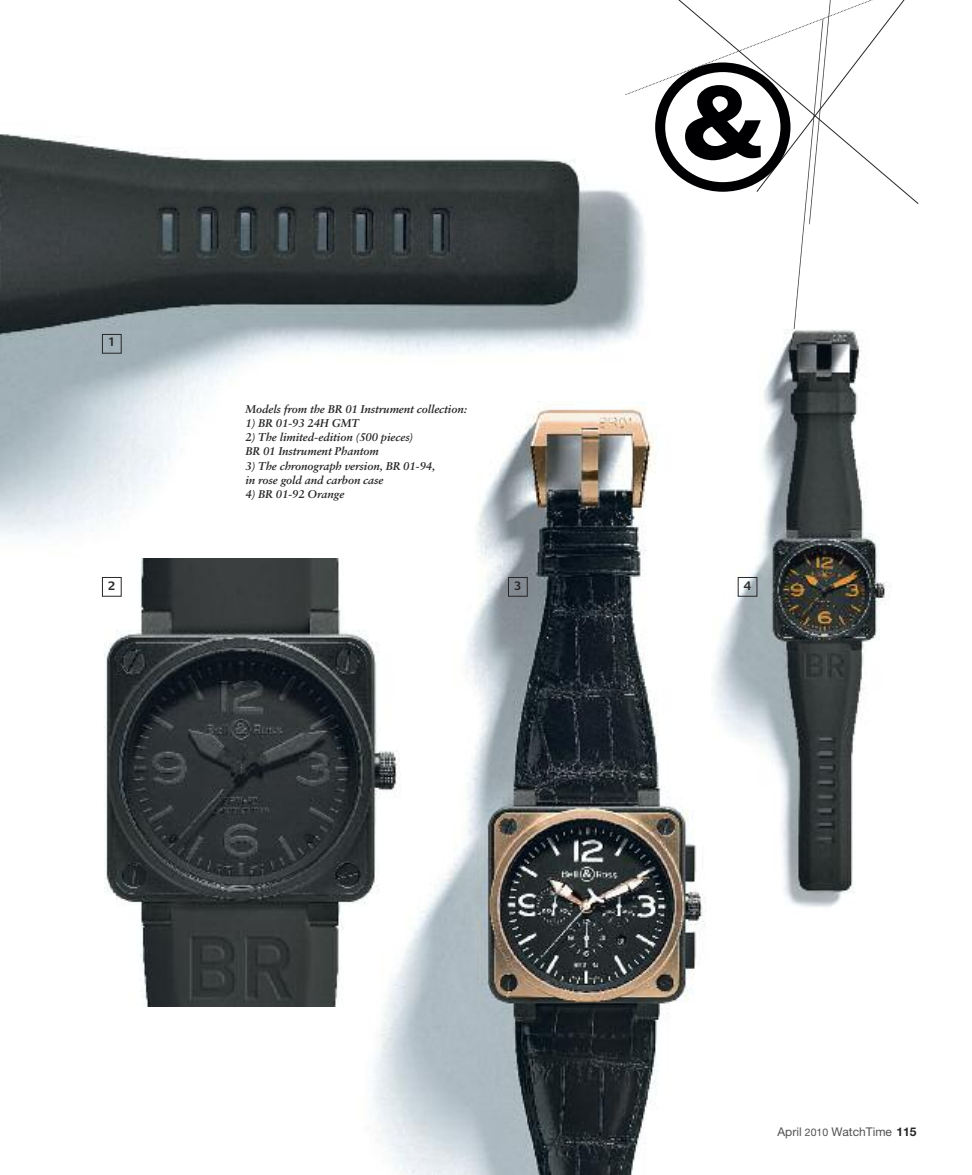
<style>
.page{position:relative;width:972px;height:1175px;background:#fff}
.page>*{position:absolute;margin:0;border:0;box-sizing:border-box;transform-origin:0 0}
.t1{font:600 12.75px "Praxis EF";color:#272627}
.t2{font:12px "Helvetica Neue LT Pro";color:#525152}
.t3{font:italic 700 11.25px/14.2px "Sabon";letter-spacing:-.005em;color:#272627}
.s1{font-size:10.5px}
.s2{font-weight:700;color:#272627}
</style>
<div class="page">
<img style="left:0;top:134px;width:625px;height:401px">
<img style="left:334px;top:401px;width:372px;height:773px">
<svg style="left:484px;top:134px;width:141px;height:71px"></svg>
<img style="left:713px;top:358px;width:172px;height:549px">
<img style="left:101px;top:558px;width:301px;height:448px">
<svg style="left:625px;top:0;width:294px;height:358px"></svg>
<div style="left:102px;top:334px;width:19px;height:19px;border:1px solid #272627"></div>
<div style="left:102px;top:577px;width:19px;height:19px;border:1px solid #272627"></div>
<div style="left:508px;top:577px;width:19px;height:19px;border:1px solid #272627"></div>
<div style="left:738px;top:577px;width:19px;height:19px;border:1px solid #272627"></div>
<p class="t1" style="left:108px;top:334px;width:9px">1</p>
<p class="t3" style="left:246px;top:403px;width:223px">Models from the BR 01 Instrument collection:</p>
<p class="t3" style="left:246px;top:417px;width:115px">1) BR 01-93 24H GMT</p>
<p class="t3" style="left:246px;top:431px;width:169px">2) The limited-edition (500 pieces)<br>BR 01 Instrument Phantom</p>
<p class="t3" style="left:246px;top:460px;width:191px">3) The chronograph version, BR 01-94, in rose gold and carbon case</p>
<p class="t3" style="left:246px;top:488px;width:100px">4) BR 01-92 Orange</p>
<p class="t1" style="left:108px;top:577px;width:9px">2</p>
<p class="t1" style="left:514px;top:577px;width:9px">3</p>
<p class="t1" style="left:744px;top:577px;width:9px">4</p>
<p class="t2" style="left:777px;top:1127px;width:141px">April <span class="s1">2010</span> WatchTime <span class="s2">115</span></p>
</div>
